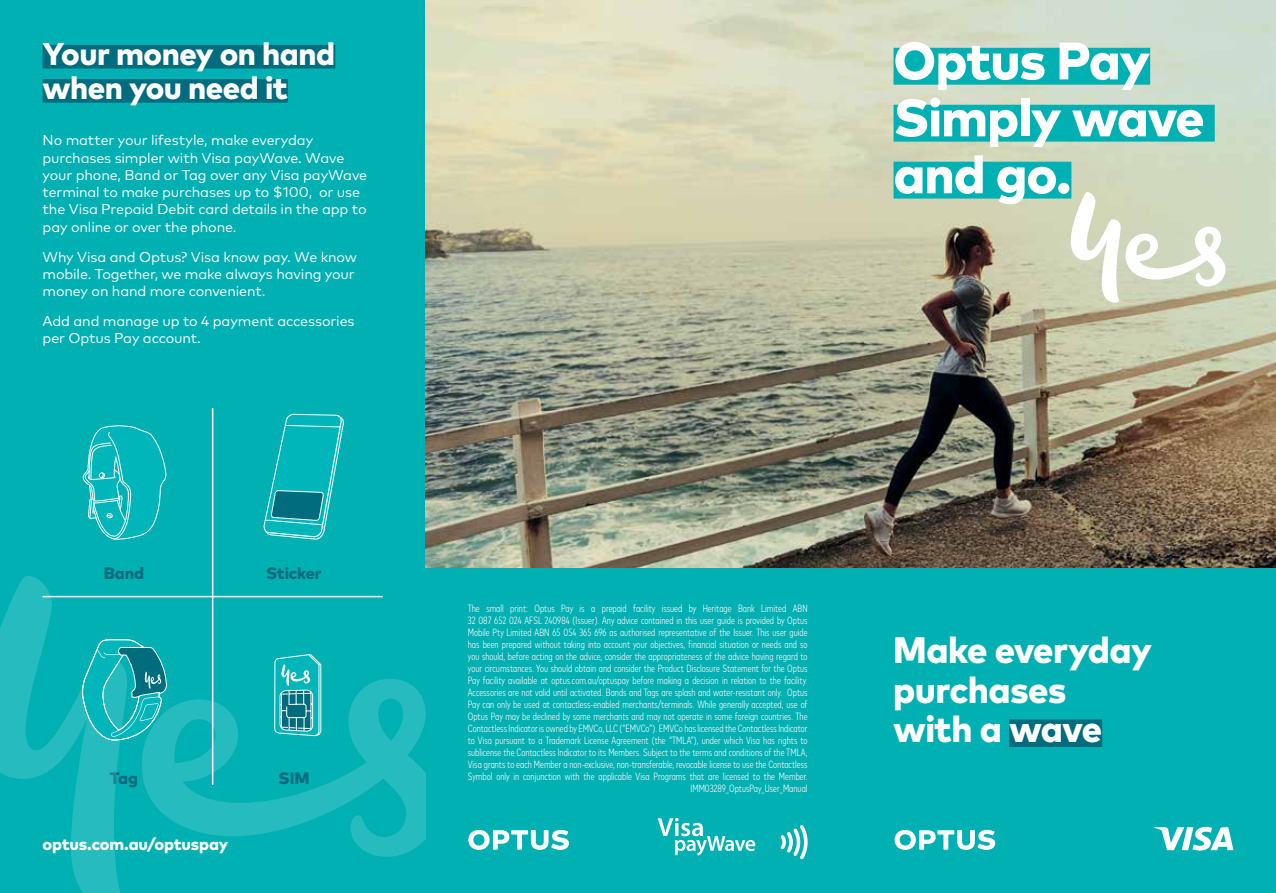
<style>
.page{position:relative;width:1276px;height:893px;background:#00b0b3}
.page>*{position:absolute;margin:0;border:0;box-sizing:border-box;transform-origin:0 0}
.t1{font:800 52.65px/57px "Mark OT";letter-spacing:-.02em;color:#fff}
.t2{font:800 36.75px/39.9px "Mark OT";letter-spacing:-.02em;color:#fff}
.t3{font:800 31.5px/34.2px "Mark OT";letter-spacing:-.015em;color:#fff}
.t4{font:800 16.5px "Mark OT";letter-spacing:-.01em;color:#fff}
.t5{font:800 16.5px "Mark OT";letter-spacing:-.01em;color:#006c7d}
.t6{font:14.25px/17.2px "Mark OT";letter-spacing:-.01em;color:#fff}
.t7{font:300 condensed 10.5px/12px "Mark OT";color:#fff;text-align:right}
</style>
<div class="page">
<svg style="left:1154px;top:827px;width:79px;height:24px"></svg>
<img style="left:425px;top:0;width:851px;height:567px">
<svg style="left:468px;top:830px;width:101px;height:20px"></svg>
<svg style="left:894px;top:830px;width:101px;height:20px"></svg>
<svg style="left:780px;top:825px;width:27px;height:34px"></svg>
<svg style="left:657px;top:818px;width:98px;height:38px"></svg>
<div style="left:893px;top:48px;width:257px;height:37px;background:#00b0b3"></div>
<div style="left:893px;top:105px;width:321px;height:37px;background:#00b0b3"></div>
<div style="left:893px;top:162px;width:178px;height:37px;background:#00b0b3"></div>
<div style="left:1009px;top:719px;width:93px;height:28px;background:#006c7d"></div>
<div style="left:43px;top:45px;width:292px;height:24px;background:#006c7d"></div>
<div style="left:43px;top:79px;width:245px;height:24px;background:#006c7d"></div>
<svg style="left:263px;top:414px;width:81px;height:126px"></svg>
<svg style="left:83px;top:425px;width:84px;height:115px"></svg>
<svg style="left:274px;top:654px;width:47px;height:25px"></svg>
<hr style="left:212px;top:408px;width:1px;height:377px;background:#fff">
<hr style="left:43px;top:596px;width:340px;height:1px;background:#fff">
<svg style="left:167px;top:679px;width:258px;height:178px"></svg>
<svg style="left:0;top:576px;width:167px;height:317px"></svg>
<svg style="left:1070px;top:192px;width:155px;height:111px;background:#dadfca"></svg>
<h3 class="t3" style="left:43px;top:35px;width:294px">Your money on hand when you need it</h3>
<p class="t6" style="left:43px;top:132px;width:326px">No matter your lifestyle, make everyday purchases simpler with Visa payWave. Wave your phone, Band or Tag over any Visa payWave terminal to make purchases up to $100, or use the Visa Prepaid Debit card details in the app to pay online or over the phone.</p>
<h3 class="t6" style="left:43px;top:248px;width:316px">Why Visa and Optus? Visa know pay. We know mobile. Together, we make always having your money on hand more convenient.</h3>
<h3 class="t6" style="left:43px;top:312px;width:313px">Add and manage up to 4 payment accessories per Optus Pay account.</h3>
<h3 class="t5" style="left:104px;top:562px;width:42px">Band</h3>
<h3 class="t5" style="left:266px;top:562px;width:57px">Sticker</h3>
<h3 class="t5" style="left:110px;top:768px;width:30px">Tag</h3>
<h3 class="t4" style="left:43px;top:833px;width:187px">optus.com.au/optuspay</h3>
<h3 class="t5" style="left:279px;top:768px;width:33px">SIM</h3>
<h1 class="t1" style="left:893px;top:31px;width:312px">Optus Pay<br>Simply wave and go.</h1>
<p class="t7" style="left:468px;top:602px;width:341px">The small print: Optus Pay is a prepaid facility issued by Heritage Bank Limited ABN 32 087 652 024 AFSL 240984 (Issuer). Any advice contained in this user guide is provided by Optus Mobile Pty Limited ABN 65 054 365 696 as authorised representative of the Issuer. This user guide has been prepared without taking into account your objectives, financial situation or needs and so you should, before acting on the advice, consider the appropriateness of the advice having regard to your circumstances. You should obtain and consider the Product Disclosure Statement for the Optus Pay facility available at optus.com.au/optuspay before making a decision in relation to the facility.<br>Accessories are not valid until activated. Bands and Tags are splash and water-resistant only. Optus Pay can only be used at contactless-enabled merchants/terminals. While generally accepted, use of Optus Pay may be declined by some merchants and may not operate in some foreign countries. The Contactless Indicator is owned by EMVCo, LLC (“EMVCo”). EMVCo has licensed the Contactless Indicator to Visa pursuant to a Trademark License Agreement (the “TMLA”), under which Visa has rights to sublicense the Contactless Indicator to its Members. Subject to the terms and conditions of the TMLA, Visa grants to each Member a non-exclusive, non-transferable, revocable license to use the Contactless Symbol only in conjunction with the applicable Visa Programs that are licensed to the Member.<br>IMM03289_OptusPay_User_Manual</p>
<h2 class="t2" style="left:893px;top:629px;width:260px">Make everyday purchases with a wave</h2>
</div>
